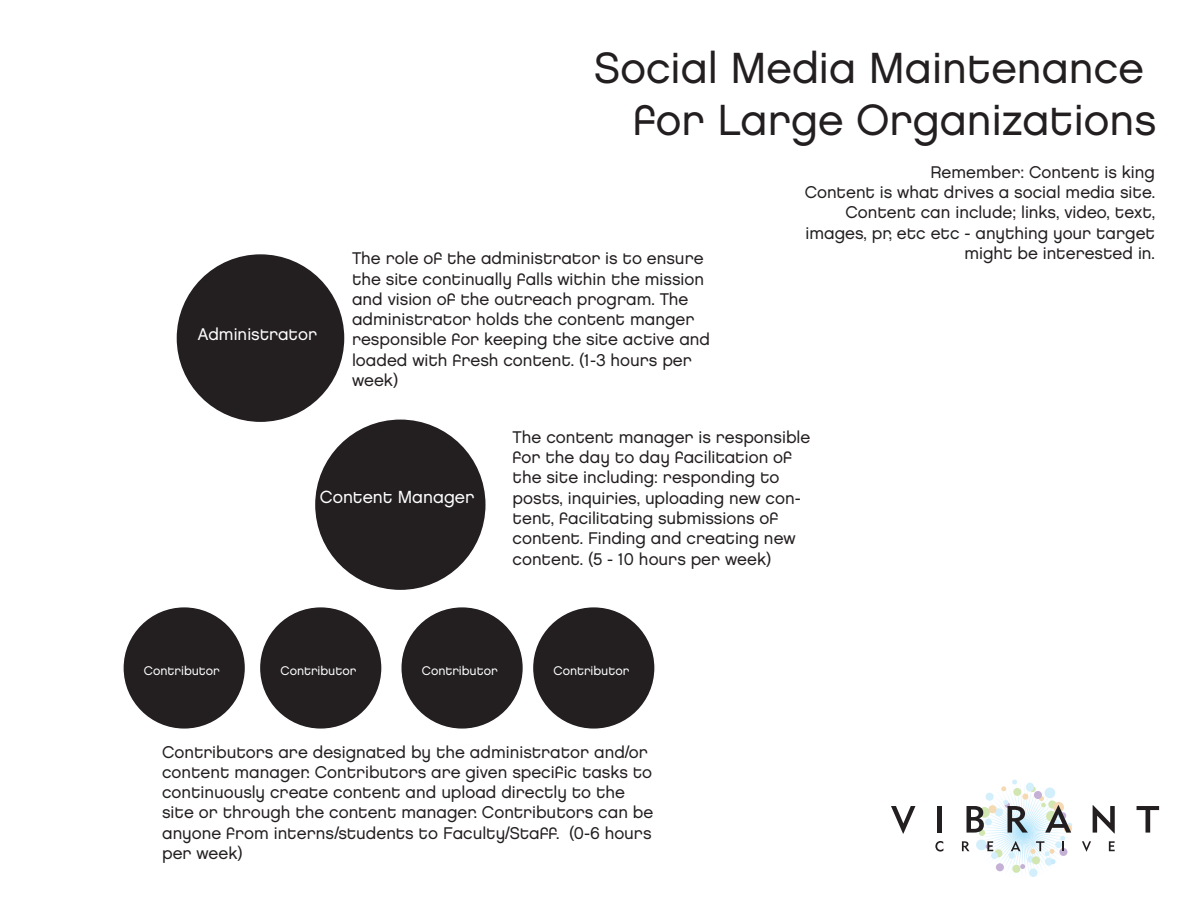
<style>
.page{position:relative;width:1188px;height:918px;background:#fff}
.page>*{position:absolute;margin:0;border:0;box-sizing:border-box;transform-origin:0 0}
.t1{font:43.5px/52.2px "Chalet London Nineteen Eighty";color:#231f20;text-align:right}
.t2{font:17.55px "Chalet London Nineteen Eighty";color:#fff}
.t3{font:16.95px/20.2px "Chalet London Nineteen Eighty";color:#231f20}
.t4{font:16.95px "Chalet London Nineteen Eighty";color:#fff}
.t5{font:12.45px "Chalet London Nineteen Eighty";color:#fff}
</style>
<div class="page">
<div style="left:177px;top:255px;width:167px;height:166px;background:#231f20;border-radius:50%"></div>
<div style="left:314px;top:419px;width:172px;height:172px;background:#231f20;border-radius:50%"></div>
<div style="left:123px;top:607px;width:123px;height:122px;background:#231f20;border-radius:50%"></div>
<div style="left:122px;top:606px;width:124px;height:124px;border:2px solid #fff;border-radius:50%"></div>
<div style="left:259px;top:607px;width:123px;height:122px;background:#231f20;border-radius:50%"></div>
<div style="left:259px;top:606px;width:124px;height:124px;border:2px solid #fff;border-radius:50%"></div>
<div style="left:401px;top:607px;width:122px;height:122px;background:#231f20;border-radius:50%"></div>
<div style="left:400px;top:606px;width:124px;height:124px;border:2px solid #fff;border-radius:50%"></div>
<div style="left:532px;top:607px;width:123px;height:122px;background:#231f20;border-radius:50%"></div>
<div style="left:532px;top:606px;width:124px;height:124px;border:2px solid #fff;border-radius:50%"></div>
<svg style="left:891px;top:806px;width:24px;height:28px"></svg>
<div style="left:937px;top:806px;width:5px;height:27px;background:#231f20"></div>
<svg style="left:1093px;top:805px;width:22px;height:28px"></svg>
<svg style="left:1137px;top:806px;width:22px;height:27px"></svg>
<svg style="left:935px;top:841px;width:8px;height:11px"></svg>
<svg style="left:962px;top:780px;width:110px;height:97px"></svg>
<svg style="left:1082px;top:841px;width:9px;height:11px"></svg>
<svg style="left:1109px;top:841px;width:6px;height:10px"></svg>
<p class="t4" style="left:198px;top:324px;width:121px">Administrator</p>
<h1 class="t1" style="left:594px;top:42px;width:564px">Social Media Maintenance for Large Organizations</h1>
<p class="t3" style="left:352px;top:248px;width:360px">The role of the administrator is to ensure the site continually falls within the mission and vision of the outreach program. The administrator holds the content manger responsible for keeping the site active and loaded with fresh content. (1-3 hours per week)</p>
<p class="t3" style="left:805px;top:162px;width:352px;text-align:right">Remember: Content is king<br>Content is what drives a social media site.<br>Content can include; links, video, text, images, pr, etc etc - anything your target might be interested in.</p>
<p class="t2" style="left:320px;top:486px;width:156px">Content Manager</p>
<p class="t3" style="left:513px;top:427px;width:299px">The content manager is responsible for the day to day facilitation of the site including: responding to posts, inquiries, uploading new con&shy;tent, facilitating submissions of content. Finding and creating new content. (5 - 10 hours per week)</p>
<p class="t5" style="left:144px;top:663px;width:78px">Contributor</p>
<p class="t5" style="left:281px;top:663px;width:78px">Contributor</p>
<p class="t5" style="left:422px;top:663px;width:78px">Contributor</p>
<p class="t5" style="left:554px;top:663px;width:78px">Contributor</p>
<p class="t3" style="left:162px;top:741px;width:493px">Contributors are designated by the administrator and/or content manager. Contributors are given specific tasks to continuously create content and upload directly to the site or through the content manager. Contributors can be anyone from interns/students to Faculty/Staff. (0-6 hours per week)</p>
</div>
